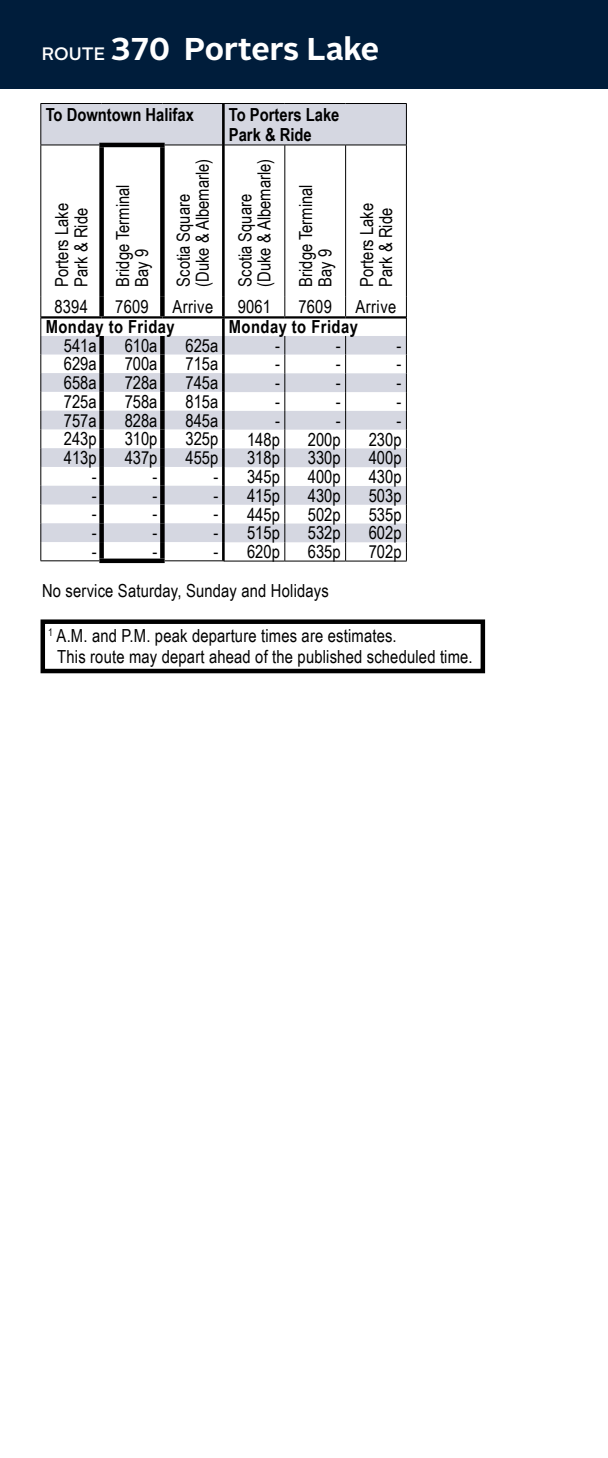
<style>
.page{position:relative;width:608px;height:1458px;background:#fff}
.page>*{position:absolute;margin:0;border:0;box-sizing:border-box;transform-origin:0 0}
.Route_Number{font:700 31.5px "Alright Sans";color:#fff}
.Times{font:18px "Arial Narrow";color:#000}
.Stop_Location{font:18px/19.1px "Arial Narrow";color:#000}
.Note{font:18px "Arial Narrow";letter-spacing:.01em;color:#000}
.Route_Direction{font:700 18px "Arial Narrow";color:#000}
.Days_of_Week{font:700 18px "Arial Narrow";letter-spacing:.025em;color:#000}
.Phone_Numbers{font:18px "Arial Narrow";letter-spacing:.01em;color:#000}
.Arrive_Label_in_Tables{font:18px "Arial Narrow";letter-spacing:.025em;color:#000}
.s1{font-weight:500;font-size:18px}
</style>
<div class="page">
<div style="left:0;top:0;width:608px;height:88px;background:#001d3b"></div>
<div style="left:224px;top:104px;width:182px;height:41px;background:#d5d7e1"></div>
<hr style="left:224px;top:103px;width:61px;height:1px;background:#000">
<hr style="left:285px;top:103px;width:60px;height:1px;background:#000">
<hr style="left:345px;top:103px;width:61px;height:1px;background:#000">
<hr style="left:406px;top:104px;width:1px;height:41px;background:#000">
<hr style="left:224px;top:561px;width:61px;height:1px;background:#000">
<hr style="left:285px;top:561px;width:60px;height:1px;background:#000">
<hr style="left:345px;top:561px;width:61px;height:1px;background:#000">
<div style="left:41px;top:104px;width:181px;height:41px;background:#d5d7e1"></div>
<hr style="left:40px;top:103px;width:62px;height:1px;background:#000">
<hr style="left:102px;top:103px;width:60px;height:1px;background:#000">
<hr style="left:162px;top:103px;width:62px;height:1px;background:#000">
<hr style="left:222px;top:104px;width:2px;height:41px;background:#000">
<hr style="left:99px;top:143px;width:66px;height:4px;background:#000">
<hr style="left:99px;top:559px;width:66px;height:4px;background:#000">
<hr style="left:40px;top:104px;width:1px;height:41px;background:#000">
<svg style="left:40px;top:145px;width:367px;height:416px"></svg>
<div style="left:40px;top:619px;width:445px;height:54px;border:4px solid #000"></div>
<p class="Route_Number" style="left:42px;top:27px;width:339px"><span class="s1">ROUTE</span> 370 Porters Lake</p>
<p class="Route_Direction" style="left:46px;top:101px;width:150px">To Downtown Halifax</p>
<p class="Stop_Location" style="left:52px;top:287px;width:85px;rotate:-90deg">Porters Lake<br>Park &amp; Ride</p>
<p class="Stop_Location" style="left:112px;top:287px;width:104px;rotate:-90deg">Bridge Terminal<br>Bay 9</p>
<p class="Stop_Location" style="left:173px;top:287px;width:129px;rotate:-90deg">Scotia Square (Duke &amp; Albemarle)</p>
<p class="Phone_Numbers" style="left:54px;top:294px;width:35px">8394</p>
<p class="Phone_Numbers" style="left:115px;top:294px;width:35px">7609</p>
<p class="Arrive_Label_in_Tables" style="left:172px;top:294px;width:42px">Arrive</p>
<p class="Days_of_Week" style="left:46px;top:313px;width:130px">Monday to Friday</p>
<p class="Times" style="left:64px;top:332px;width:34px">541a</p>
<p class="Times" style="left:125px;top:332px;width:34px">610a</p>
<p class="Times" style="left:185px;top:332px;width:34px">625a</p>
<p class="Times" style="left:64px;top:351px;width:34px">629a</p>
<p class="Times" style="left:125px;top:351px;width:34px">700a</p>
<p class="Times" style="left:185px;top:351px;width:34px">715a</p>
<p class="Times" style="left:64px;top:369px;width:34px">658a</p>
<p class="Times" style="left:125px;top:369px;width:34px">728a</p>
<p class="Times" style="left:185px;top:369px;width:34px">745a</p>
<p class="Times" style="left:64px;top:388px;width:34px">725a</p>
<p class="Times" style="left:125px;top:388px;width:34px">758a</p>
<p class="Times" style="left:185px;top:388px;width:34px">815a</p>
<p class="Times" style="left:64px;top:407px;width:34px">757a</p>
<p class="Times" style="left:125px;top:407px;width:34px">828a</p>
<p class="Times" style="left:185px;top:407px;width:34px">845a</p>
<p class="Times" style="left:64px;top:426px;width:34px">243p</p>
<p class="Times" style="left:125px;top:426px;width:34px">310p</p>
<p class="Times" style="left:185px;top:426px;width:34px">325p</p>
<p class="Times" style="left:64px;top:445px;width:34px">413p</p>
<p class="Times" style="left:125px;top:445px;width:34px">437p</p>
<p class="Times" style="left:185px;top:445px;width:34px">455p</p>
<p class="Times" style="left:92px;top:463px;width:6px">-</p>
<p class="Times" style="left:153px;top:463px;width:6px">-</p>
<p class="Times" style="left:213px;top:463px;width:6px">-</p>
<p class="Times" style="left:92px;top:482px;width:6px">-</p>
<p class="Times" style="left:153px;top:482px;width:6px">-</p>
<p class="Times" style="left:213px;top:482px;width:6px">-</p>
<p class="Times" style="left:92px;top:501px;width:6px">-</p>
<p class="Times" style="left:153px;top:501px;width:6px">-</p>
<p class="Times" style="left:213px;top:501px;width:6px">-</p>
<p class="Times" style="left:92px;top:520px;width:6px">-</p>
<p class="Times" style="left:153px;top:520px;width:6px">-</p>
<p class="Times" style="left:213px;top:520px;width:6px">-</p>
<p class="Times" style="left:92px;top:538px;width:6px">-</p>
<p class="Times" style="left:153px;top:538px;width:6px">-</p>
<p class="Times" style="left:213px;top:538px;width:6px">-</p>
<p class="Route_Direction" style="left:229px;top:101px;width:112px">To Porters Lake</p>
<p class="Route_Direction" style="left:229px;top:121px;width:84px">Park &amp; Ride</p>
<p class="Stop_Location" style="left:235px;top:287px;width:129px;rotate:-90deg">Scotia Square (Duke &amp; Albemarle)</p>
<p class="Stop_Location" style="left:295px;top:287px;width:104px;rotate:-90deg">Bridge Terminal<br>Bay 9</p>
<p class="Stop_Location" style="left:356px;top:287px;width:85px;rotate:-90deg">Porters Lake<br>Park &amp; Ride</p>
<p class="Phone_Numbers" style="left:238px;top:294px;width:35px">9061</p>
<p class="Phone_Numbers" style="left:298px;top:294px;width:35px">7609</p>
<p class="Arrive_Label_in_Tables" style="left:355px;top:294px;width:42px">Arrive</p>
<p class="Days_of_Week" style="left:229px;top:313px;width:130px">Monday to Friday</p>
<p class="Times" style="left:275px;top:332px;width:6px">-</p>
<p class="Times" style="left:336px;top:332px;width:6px">-</p>
<p class="Times" style="left:396px;top:332px;width:6px">-</p>
<p class="Times" style="left:275px;top:351px;width:6px">-</p>
<p class="Times" style="left:336px;top:351px;width:6px">-</p>
<p class="Times" style="left:396px;top:351px;width:6px">-</p>
<p class="Times" style="left:275px;top:370px;width:6px">-</p>
<p class="Times" style="left:336px;top:370px;width:6px">-</p>
<p class="Times" style="left:396px;top:370px;width:6px">-</p>
<p class="Times" style="left:275px;top:388px;width:6px">-</p>
<p class="Times" style="left:336px;top:388px;width:6px">-</p>
<p class="Times" style="left:396px;top:388px;width:6px">-</p>
<p class="Times" style="left:275px;top:407px;width:6px">-</p>
<p class="Times" style="left:336px;top:407px;width:6px">-</p>
<p class="Times" style="left:396px;top:407px;width:6px">-</p>
<p class="Times" style="left:247px;top:426px;width:34px">148p</p>
<p class="Times" style="left:308px;top:426px;width:34px">200p</p>
<p class="Times" style="left:368px;top:426px;width:34px">230p</p>
<p class="Times" style="left:247px;top:445px;width:34px">318p</p>
<p class="Times" style="left:308px;top:445px;width:34px">330p</p>
<p class="Times" style="left:368px;top:445px;width:34px">400p</p>
<p class="Times" style="left:247px;top:464px;width:34px">345p</p>
<p class="Times" style="left:308px;top:464px;width:34px">400p</p>
<p class="Times" style="left:368px;top:464px;width:34px">430p</p>
<p class="Times" style="left:247px;top:482px;width:34px">415p</p>
<p class="Times" style="left:308px;top:482px;width:34px">430p</p>
<p class="Times" style="left:368px;top:482px;width:34px">503p</p>
<p class="Times" style="left:247px;top:501px;width:34px">445p</p>
<p class="Times" style="left:308px;top:501px;width:34px">502p</p>
<p class="Times" style="left:368px;top:501px;width:34px">535p</p>
<p class="Times" style="left:247px;top:520px;width:34px">515p</p>
<p class="Times" style="left:308px;top:520px;width:34px">532p</p>
<p class="Times" style="left:368px;top:520px;width:34px">602p</p>
<p class="Times" style="left:247px;top:539px;width:34px">620p</p>
<p class="Times" style="left:308px;top:539px;width:34px">635p</p>
<p class="Times" style="left:368px;top:539px;width:34px">702p</p>
<p class="Note" style="left:42px;top:577px;width:288px">No service Saturday, Sunday and Holidays</p>
<p class="Note" style="left:48px;top:622px;width:350px"><sup>1</sup> A.M. and P.M. peak departure times are estimates.</p>
<p class="Note" style="left:57px;top:644px;width:417px">This route may depart ahead of the published scheduled time.</p>
</div>
